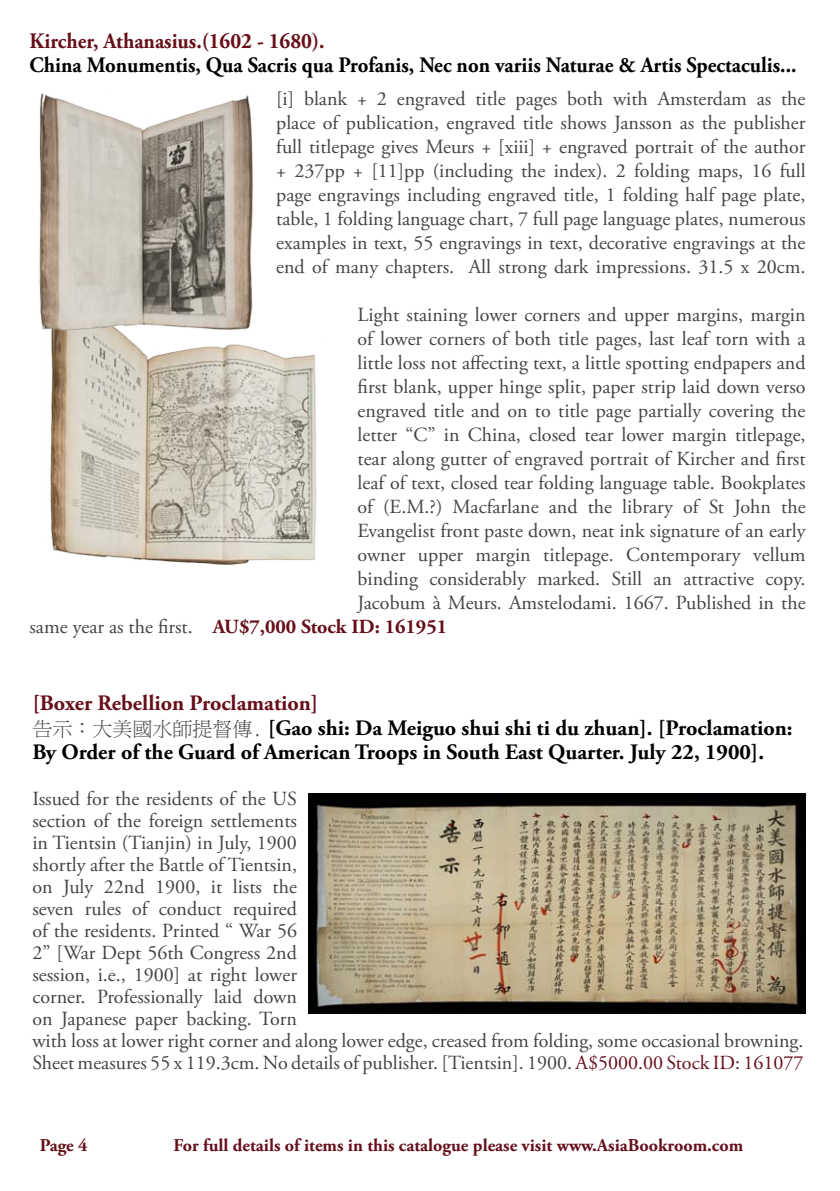
<style>
.page{position:relative;width:840px;height:1191px;background:#fff}
.page>*{position:absolute;margin:0;border:0;box-sizing:border-box;transform-origin:0 0}
.t1{font:700 22px/24.2px "Adobe Garamond Pro";color:#000}
.t2{font:700 22px "Adobe Garamond Pro";color:#000;scale:.94 1}
.t3{font:700 22px "Adobe Garamond Pro";color:#660f19;scale:.94 1}
.t4{font:20px/22px "Adobe Garamond Pro";color:#434345;text-align:justify}
.t5{font:700 20px "Adobe Garamond Pro";color:#660f19}
.t6{font:700 18px "Adobe Garamond Pro";color:#660f19}
.s1{font-weight:400;color:#434345}
.s2{color:#660f19}
.s3{font-family:"Ming Li U";font-weight:400;font-size:20px;color:#434345}
</style>
<div class="page">
<img style="left:308px;top:793px;width:497px;height:220px">
<img style="left:50px;top:336px;width:267px;height:228px">
<img style="left:39px;top:93px;width:214px;height:243px">
<p class="t3" style="left:29px;top:28px;width:315px">Kircher, Athanasius.(1602 - 1680).</p>
<p class="t2" style="left:29px;top:53px;width:817px">China Monumentis, Qua Sacris qua Profanis, Nec non variis Naturae &amp; Artis Spectaculis...</p>
<p class="t4" style="left:276px;top:87px;width:530px;line-height:24px">[i] blank + 2 engraved title pages both with Amsterdam as the place of publication, engraved title shows Jansson as the publisher full titlepage gives Meurs + [xiii] + engraved portrait of the author + 237pp + [11]pp (including the index). 2 folding maps, 16 full page engravings including engraved title, 1 folding half page plate, table, 1 folding language chart, 7 full page language plates, numerous examples in text, 55 engravings in text, decorative engravings at the end of many chapters. All strong dark impressions. 31.5 x 20cm.</p>
<p class="t4" style="left:357px;top:304px;width:449px">Light staining lower corners and upper margins, margin</p>
<p class="t4" style="left:357px;top:328px;width:449px">of lower corners of both title pages, last leaf torn with a</p>
<p class="t4" style="left:357px;top:352px;width:449px">little loss not affecting text, a little spotting endpapers and</p>
<p class="t4" style="left:357px;top:376px;width:449px">first blank, upper hinge split, paper strip laid down verso</p>
<p class="t4" style="left:357px;top:400px;width:449px">engraved title and on to title page partially covering the</p>
<p class="t4" style="left:357px;top:424px;width:449px">letter “C” in China, closed tear lower margin titlepage,</p>
<p class="t4" style="left:357px;top:448px;width:449px">tear along gutter of engraved portrait of Kircher and first</p>
<p class="t4" style="left:357px;top:472px;width:449px">leaf of text, closed tear folding language table. Bookplates</p>
<p class="t4" style="left:357px;top:496px;width:449px">of (E.M.?) Macfarlane and the library of St John the</p>
<p class="t4" style="left:357px;top:520px;width:449px">Evangelist front paste down, neat ink signature of an early</p>
<p class="t4" style="left:357px;top:544px;width:449px">owner upper margin titlepage. Contemporary vellum</p>
<p class="t4" style="left:357px;top:568px;width:449px">binding considerably marked. Still an attractive copy.</p>
<p class="t4" style="left:357px;top:592px;width:449px">Jacobum à Meurs. Amstelodami. 1667. Published in the</p>
<p class="t5" style="left:29px;top:615px;width:419px"><span class="s1">same year as the first.</span> AU$7,000 Stock ID: 161951</p>
<p class="t1" style="left:32px;top:691px;width:761px"><span class="s2">[Boxer Rebellion Proclamation]<br></span><span class="s3">告示：大美國水師提督傳.</span> [Gao shi: Da Meiguo shui shi ti du zhuan]. [Proclamation:<br>By Order of the Guard of American Troops in South East Quarter. July 22, 1900].</p>
<p class="t4" style="left:32px;top:788px;width:772px;text-align:left">Issued for the residents of the US<br>section of the foreign settlements<br>in Tientsin (Tianjin) in July, 1900<br>shortly after the Battle of Tientsin,<br>on July 22nd 1900, it lists the<br>seven rules of conduct required<br>of the residents. Printed “ War 56<br>2” [War Dept 56th Congress 2nd<br>session, i.e., 1900] at right lower<br>corner. Professionally laid down<br>on Japanese paper backing. Torn<br>with loss at lower right corner and along lower edge, creased from folding, some occasional browning.<br>Sheet measures 55 x 119.3cm. No details of publisher. [Tientsin]. 1900. <span class="s2">A$5000.00 Stock ID: 161077</span></p>
<p class="t6" style="left:40px;top:1135px;width:49px">Page 4</p>
<p class="t6" style="left:173px;top:1135px;width:571px">For full details of items in this catalogue please visit www.AsiaBookroom.com</p>
</div>
